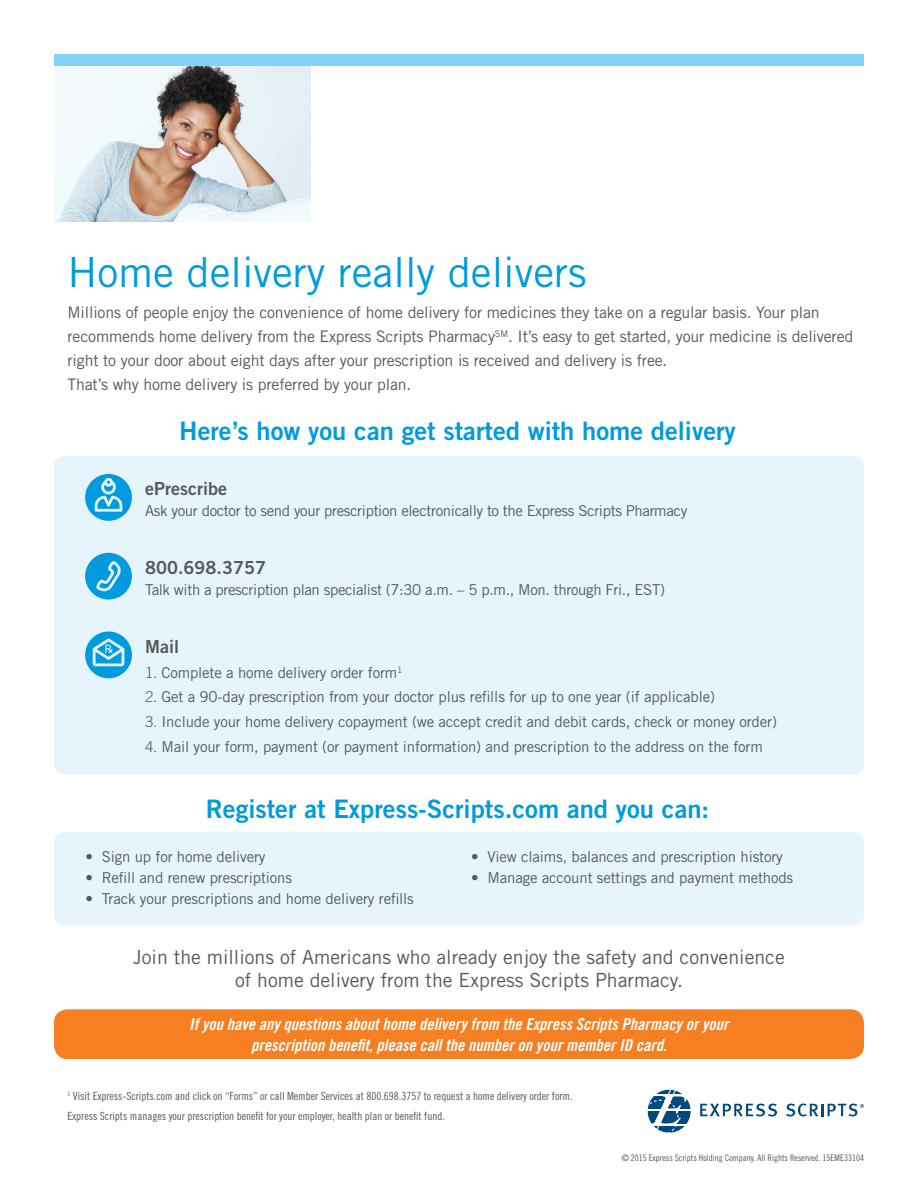
<style>
.page{position:relative;width:918px;height:1188px;background:#fff}
.page>*{position:absolute;margin:0;border:0;box-sizing:border-box;transform-origin:0 0}
.t1{font:41.7px "Trade Gothic";color:#009bde}
.t2{font:25.5px "Trade Gothic Bold Two";color:#009bde}
.t3{font:19.5px/23.4px "Trade Gothic";color:#57585a;text-align:center}
.t4{font:18px "Trade Gothic Bold Two";color:#57585a}
.t5{font:16.5px/21px "Trade Gothic Bold Cond Twenty Obl";color:#fff;text-align:center}
.t6{font:15.9px/24px "Trade Gothic";letter-spacing:-.01em;color:#57585a}
.t7{font:15px "Trade Gothic";letter-spacing:-.01em;color:#57585a}
.t8{font:11.25px "Trade Gothic Cond Eighteen";color:#57585a}
.t9{font:9px "Trade Gothic Cond Eighteen";color:#57585a}
.s1{font-weight:300}
</style>
<div class="page">
<div style="left:54px;top:1009px;width:810px;height:50px;background:#f57f21;border-radius:13px"></div>
<div style="left:54px;top:832px;width:810px;height:93px;background:#e6f5fc;border-radius:11px"></div>
<img style="left:54px;top:66px;width:256px;height:155px">
<svg style="left:700px;top:1104px;width:77px;height:12px"></svg>
<svg style="left:786px;top:1104px;width:78px;height:12px"></svg>
<svg style="left:647px;top:1089px;width:44px;height:44px"></svg>
<div style="left:54px;top:54px;width:810px;height:12px;background:#81d2f5"></div>
<div style="left:54px;top:456px;width:810px;height:319px;background:#e6f5fc;border-radius:11px"></div>
<svg style="left:85px;top:474px;width:47px;height:47px"></svg>
<svg style="left:85px;top:553px;width:47px;height:47px"></svg>
<svg style="left:85px;top:631px;width:47px;height:47px"></svg>
<p class="t1" style="left:68px;top:247px;width:521px">Home delivery really delivers</p>
<p class="t6" style="left:68px;top:300px;width:787px">Millions of people enjoy the convenience of home delivery for medicines they take on a regular basis. Your plan recommends home delivery from the Express Scripts Pharmacy<sup>SM</sup>. It’s easy to get started, your medicine is delivered right to your door about eight days after your prescription is received and delivery is free.<br>That’s why home delivery is preferred by your plan.</p>
<p class="t2" style="left:179px;top:416px;width:558px">Here’s how you can get started with home delivery</p>
<p class="t4" style="left:145px;top:478px;width:83px">ePrescribe</p>
<p class="t7" style="left:145px;top:502px;width:544px">Ask your doctor to send your prescription electronically to the Express Scripts Pharmacy</p>
<p class="t4" style="left:145px;top:556px;width:122px">800.698.3757</p>
<p class="t7" style="left:145px;top:581px;width:521px">Talk with a prescription plan specialist (7:30 a.m. – 5 p.m., Mon. through Fri., EST)</p>
<p class="t4" style="left:145px;top:635px;width:36px">Mail</p>
<p class="t7" style="left:145px;top:663px;width:259px"><span class="s1">1.</span> Complete a home delivery order form<sup>1</sup></p>
<p class="t7" style="left:145px;top:688px;width:571px"><span class="s1">2.</span> Get a 90-day prescription from your doctor plus refills for up to one year (if applicable)</p>
<p class="t7" style="left:145px;top:713px;width:633px"><span class="s1">3.</span> Include your home delivery copayment (we accept credit and debit cards, check or money order)</p>
<p class="t7" style="left:145px;top:737px;width:619px"><span class="s1">4.</span> Mail your form, payment (or payment information) and prescription to the address on the form</p>
<p class="t2" style="left:206px;top:793px;width:505px">Register at Express-Scripts.com and you can:</p>
<p class="t7" style="left:86px;top:847px;width:182px">• Sign up for home delivery</p>
<p class="t7" style="left:86px;top:868px;width:208px">• Refill and renew prescriptions</p>
<p class="t7" style="left:86px;top:889px;width:330px">• Track your prescriptions and home delivery refills</p>
<p class="t7" style="left:471px;top:847px;width:313px">• View claims, balances and prescription history</p>
<p class="t7" style="left:471px;top:868px;width:323px">• Manage account settings and payment methods</p>
<p class="t3" style="left:133px;top:945px;width:653px">Join the millions of Americans who already enjoy the safety and convenience of home delivery from the Express Scripts Pharmacy.</p>
<p class="t5" style="left:189px;top:1013px;width:541px">If you have any questions about home delivery from the Express Scripts Pharmacy or your prescription benefit, please call the number on your member ID card.</p>
<p class="t8" style="left:68px;top:1089px;width:507px"><sup>1</sup> Visit Express-Scripts.com and click on “Forms” or call Member Services at 800.698.3757 to request a home delivery order form.</p>
<p class="t8" style="left:68px;top:1109px;width:379px">Express Scripts manages your prescription benefit for your employer, health plan or benefit fund.</p>
<p class="t9" style="left:622px;top:1152px;width:244px">© 2015 Express Scripts Holding Company. All Rights Reserved. 15EME33104</p>
</div>
